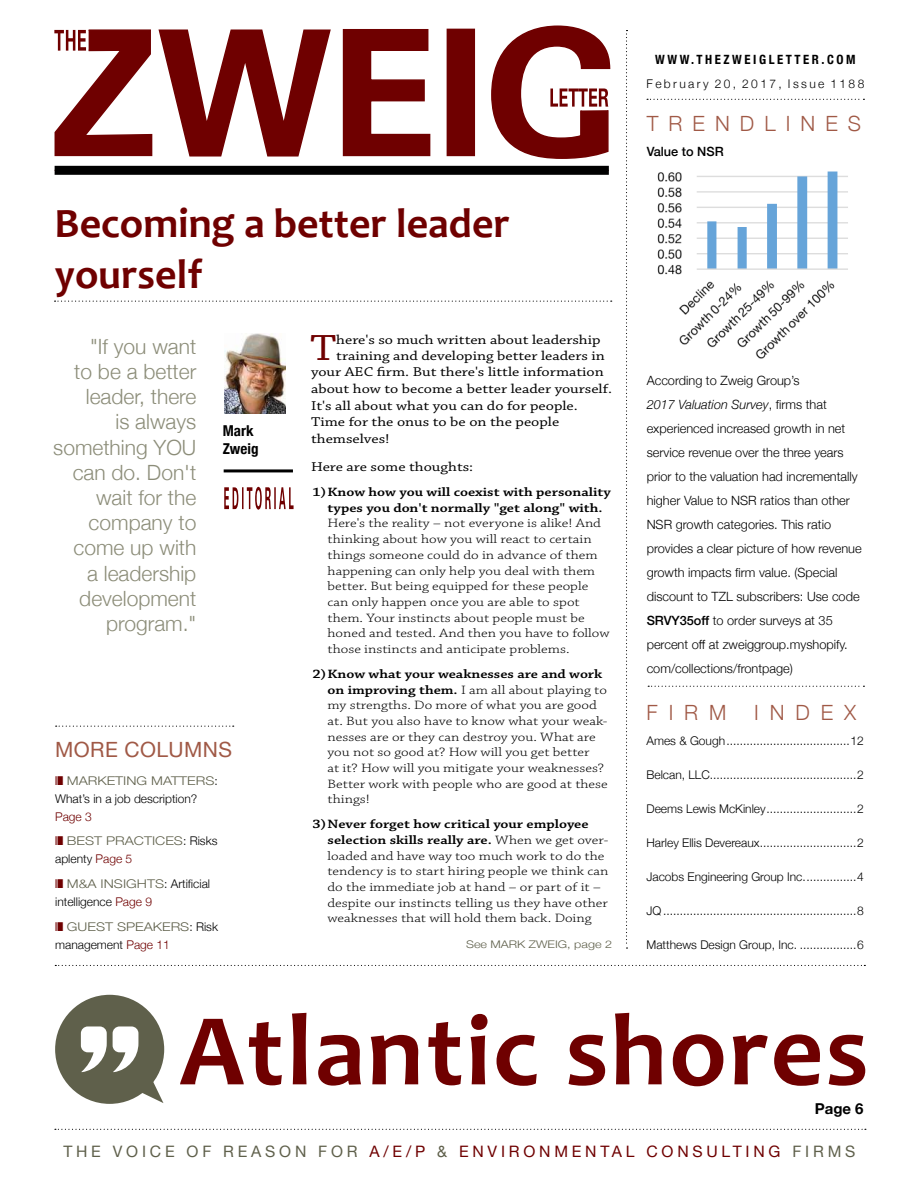
<style>
.page{position:relative;width:918px;height:1188px;background:#fff}
.page>*{position:absolute;margin:0;border:0;box-sizing:border-box;transform-origin:0 0}
.t1{font:700 103.05px "Candara";letter-spacing:.02em;color:#6f0000}
.t2{font:700 42px/50.4px "Candara";color:#6f0000}
.t3{font:38.4px "Chaparral Pro";color:#6f0000;scale:1.2 1}
.t4{font:300 21px/25.2px "Helvetica Neue";color:#8c8d79;text-align:right}
.t5{font:300 21px "Helvetica Neue";letter-spacing:.48em;color:#a05946}
.t6{font:21px "Helvetica Neue";letter-spacing:.02em;color:#a05946}
.t7{font:15.75px "Helvetica Neue";letter-spacing:.24em;color:#6f0000}
.t8{font:700 condensed 15px/18px "Helvetica Neue";color:#000}
.t9{font:700 15px "Helvetica Neue";color:#000}
.t10{font:13.5px "Chaparral Pro";color:#000;scale:1.2 1}
.t11{font:300 12.75px/15.8px "Chaparral Pro";color:#000;scale:1.2 1}
.t12{font:300 12.75px/24px "Helvetica Neue";color:#000}
.t13{font:600 12.75px/15.8px "Chaparral Pro";color:#000;text-align:center;scale:1.2 1}
.t14{font:700 condensed 12.75px "Helvetica Neue";letter-spacing:.2em;color:#000}
.t15{font:500 12.75px "Helvetica Neue";color:#000}
.t16{font:300 12px/24.8px "Helvetica Neue";color:#000}
.t17{font:300 12px "Helvetica Neue";letter-spacing:.2em;color:#000}
.t18{font:300 12px/24.8px "Helvetica Neue";color:#5f604b;scale:1.2 1}
.t19{font:300 10.5px "Helvetica Neue";color:#5f604b;scale:1.2 1}
.s1{font-weight:600}
.s2{color:#5f604b}
.s3{color:#6f0000}
.s4{color:#000}
.s5{font-style:italic}
.s6{font-weight:500}
</style>
<div class="page">
<svg style="left:55px;top:965px;width:810px;height:1px"></svg>
<svg style="left:626px;top:30px;width:2px;height:919px"></svg>
<svg style="left:342px;top:29px;width:89px;height:128px"></svg>
<div style="left:447px;top:29px;width:28px;height:127px;background:#6f0000"></div>
<svg style="left:54px;top:29px;width:277px;height:128px"></svg>
<svg style="left:491px;top:26px;width:119px;height:133px"></svg>
<div style="left:55px;top:166px;width:554px;height:9px;background:#000"></div>
<svg style="left:55px;top:1129px;width:811px;height:1px"></svg>
<svg style="left:647px;top:99px;width:217px;height:1px"></svg>
<svg style="left:648px;top:686px;width:216px;height:1px"></svg>
<img style="left:224px;top:334px;width:62px;height:79px">
<hr style="left:224px;top:469px;width:69px;height:3px;background:#000">
<svg style="left:224px;top:487px;width:70px;height:23px"></svg>
<svg style="left:55px;top:301px;width:557px;height:1px"></svg>
<img style="left:657px;top:171px;width:191px;height:188px">
<svg style="left:56px;top:726px;width:178px;height:1px"></svg>
<div style="left:55px;top:995px;width:109px;height:109px;background:#5f604b;border-radius:50%"></div>
<svg style="left:113px;top:1026px;width:50px;height:77px"></svg>
<svg style="left:81px;top:1026px;width:26px;height:46px"></svg>
<p class="t14" style="left:655px;top:49px;width:202px">WWW.THEZWEIGLETTER.COM</p>
<p class="t17" style="left:646px;top:74px;width:219px">February 20, 2017, Issue 1188</p>
<h3 class="t5" style="left:647px;top:107px;width:216px">TRENDLINES</h3>
<h2 class="t2" style="left:55px;top:198px;width:457px">Becoming a better leader yourself</h2>
<h3 class="t4" style="left:53px;top:332px;width:145px">"If you want<br>to be a better leader, there<br>is always something YOU can do. Don't wait for the company to come up with<br>a leadership development program."</h3>
<h3 class="t3" style="left:310px;top:326px;width:23px">T</h3>
<p class="t10" style="left:336px;top:332px;width:222px">here's so much written about leadership</p>
<p class="t10" style="left:336px;top:348px;width:225px">training and developing better leaders in</p>
<p class="t10" style="left:311px;top:365px;width:245px">your AEC firm. But there's little information</p>
<p class="t10" style="left:311px;top:381px;width:252px">about how to become a better leader yourself.</p>
<p class="t10" style="left:311px;top:398px;width:224px">It's all about what you can do for people.</p>
<p class="t10" style="left:311px;top:414px;width:208px">Time for the onus to be on the people</p>
<p class="t10" style="left:311px;top:431px;width:67px">themselves!</p>
<p class="t10" style="left:311px;top:460px;width:137px">Here are some thoughts:</p>
<p class="t13" style="left:313px;top:485px;width:250px">1)Know how you will coexist with personality types you don't normally "get along" with.</p>
<p class="t11" style="left:328px;top:516px;width:237px">Here's the reality – not everyone is alike! And thinking about how you will react to certain things someone could do in advance of them happening can only help you deal with them better. But being equipped for these people can only happen once you are able to spot them. Your instincts about people must be honed and tested. And then you have to follow those instincts and anticipate problems.</p>
<p class="t11" style="left:328px;top:666px;width:235px;text-indent:-15px"><span class="s1">2)Know what your weaknesses are and work on improving them.</span> I am all about playing to my strengths. Do more of what you are good at. But you also have to know what your weak&shy;nesses are or they can destroy you. What are you not so good at? How will you get better<br>at it? How will you mitigate your weaknesses?<br>Better work with people who are good at these things!</p>
<p class="t11" style="left:328px;top:817px;width:235px;text-indent:-15px"><span class="s1">3)Never forget how critical your employee selection skills really are.</span> When we get over&shy;loaded and have way too much work to do the tendency is to start hiring people we think can do the immediate job at hand – or part of it – despite our instincts telling us they have other weaknesses that will hold them back. Doing</p>
<p class="t8" style="left:223px;top:421px;width:37px">Mark<br>Zweig</p>
<h3 class="t6" style="left:55px;top:734px;width:178px">MORE COLUMNS</h3>
<p class="t16" style="left:55px;top:771px;width:164px;line-height:18px;text-indent:12px"><span class="s2">MARKETING MATTERS</span>:<br>What’s in a job description?</p>
<p class="t18" style="left:67px;top:803px;width:127px;text-indent:-12px"><span class="s3">Page 3<br></span>BEST PRACTICES<span class="s4">: Risks</span></p>
<p class="t16" style="left:67px;top:846px;width:145px;text-indent:-12px">aplenty <span class="s3">Page 5<br></span><span class="s2">M&amp;A INSIGHTS</span>: Artificial</p>
<p class="t16" style="left:67px;top:889px;width:153px;text-indent:-12px">intelligence <span class="s3">Page 9<br></span><span class="s2">GUEST SPEAKERS</span>: Risk</p>
<p class="t16" style="left:55px;top:931px;width:116px">management <span class="s3">Page 11</span></p>
<p class="t19" style="left:466px;top:936px;width:123px">See MARK ZWEIG, page 2</p>
<p class="t15" style="left:647px;top:141px;width:78px">Value to NSR</p>
<p class="t12" style="left:647px;top:367px;width:216px">According to Zweig Group’s<br><span class="s5">2017 Valuation Survey</span>, firms that experienced increased growth in net service revenue over the three years prior to the valuation had incrementally higher Value to NSR ratios than other NSR growth categories. This ratio provides a clear picture of how revenue growth impacts firm value. (Special discount to TZL subscribers: Use code <span class="s6">SRVY35off</span> to order surveys at 35 percent off at zweiggroup.myshopify. com/collections/frontpage)</p>
<h3 class="t5" style="left:646px;top:696px;width:81px">FIRM</h3>
<h3 class="t5" style="left:754px;top:696px;width:104px">INDEX</h3>
<p class="t16" style="left:646px;top:727px;width:219px">Ames &amp; Gough.....................................12</p>
<p class="t16" style="left:646px;top:761px;width:219px">Belcan, LLC............................................2</p>
<p class="t16" style="left:646px;top:795px;width:219px">Deems Lewis McKinley...........................2</p>
<p class="t16" style="left:646px;top:829px;width:219px">Harley Ellis Devereaux.............................2</p>
<p class="t16" style="left:646px;top:863px;width:219px">Jacobs Engineering Group Inc................4</p>
<p class="t16" style="left:646px;top:897px;width:219px">JQ ..........................................................8</p>
<p class="t16" style="left:646px;top:931px;width:219px">Matthews Design Group, Inc. .................6</p>
<h1 class="t1" style="left:179px;top:986px;width:691px">Atlantic shores</h1>
<p class="t9" style="left:815px;top:1097px;width:50px">Page 6</p>
<p class="t7" style="left:63px;top:1140px;width:794px"><span class="s2">THE VOICE OF REASON FOR</span> A/E/P <span class="s2">&amp;</span> ENVIRONMENTAL CONSULTING <span class="s2">FIRMS</span></p>
</div>
